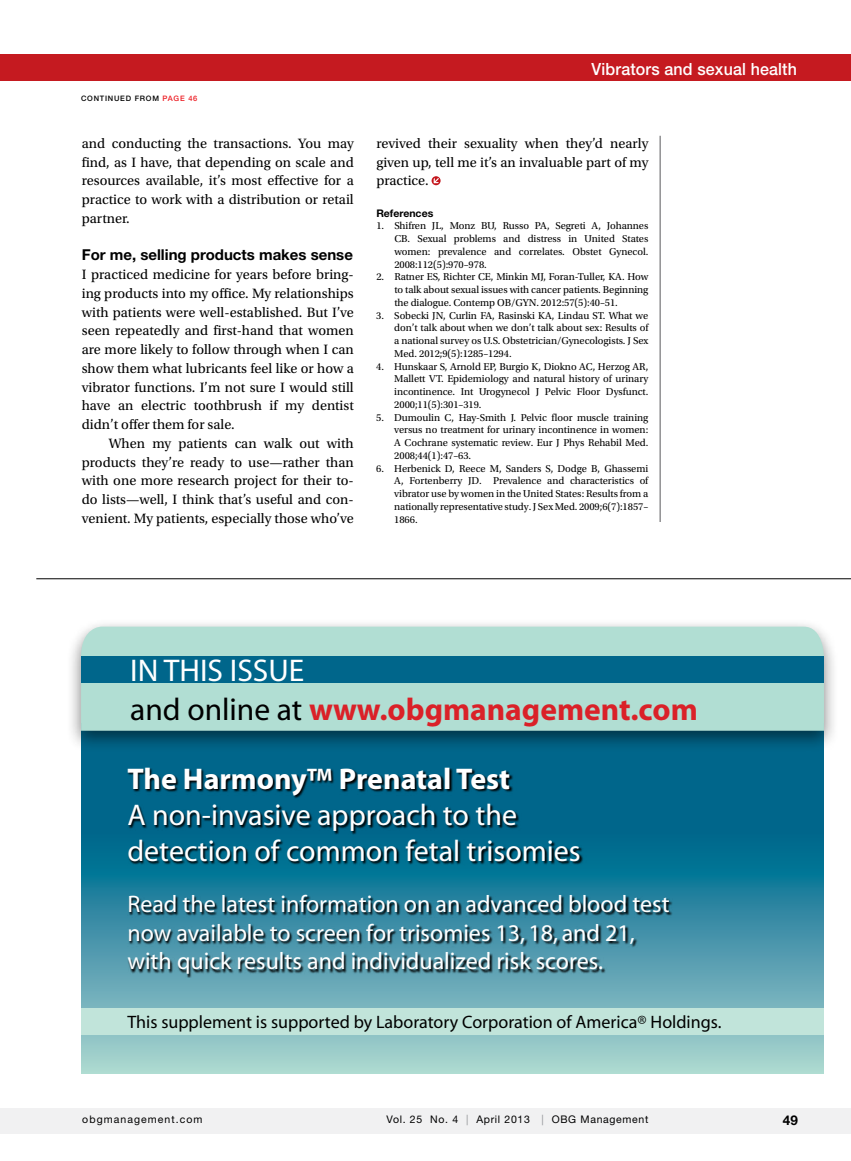
<style>
.page{position:relative;width:851px;height:1161px;background:#fff}
.page>*{position:absolute;margin:0;border:0;box-sizing:border-box;transform-origin:0 0}
.t1{font:700 31.5px/39px "Myriad";color:#da2128}
.t2{font:30px/36px "Myriad";color:#fff}
.t3{font:700 30px "Myriad";color:#fff}
.t4{font:24px/28.8px "Myriad";color:#fff}
.t5{font:18px "Myriad";color:#000}
.t6{font:500 16.8px "Helvetica Neue LT Std";letter-spacing:.01em;color:#fff;scale:.95 1}
.t7{font:700 15px "Helvetica Neue LT Std";color:#000}
.t8{font:14.25px/18.8px "Utopia Std";color:#000;text-align:justify}
.t9{font:700 13.5px "Helvetica Neue LT Std";color:#000}
.t10{font:10.5px/12.8px "Utopia Std";letter-spacing:-.005em;color:#000;text-align:justify}
.t11{font:10.5px "Helvetica Neue LT Std";letter-spacing:.065em;color:#000}
.t12{font:10.5px "Helvetica Neue LT Std";letter-spacing:.1em;color:#000}
.t13{font:700 10.5px "Helvetica Neue LT Std";color:#000}
.t14{font:500 7.5px "Helvetica Neue LT Std";letter-spacing:.1em;color:#000}
.s1{color:#ed1d24}
.s2{font-weight:400;color:#fff}
.s3{font-weight:400;color:#000}
.s4{color:#939598}
</style>
<div class="page">
<hr style="left:659px;top:136px;width:1px;height:386px;background:#58595b">
<div style="left:0;top:1108px;width:850px;height:26px;background:#f1f1f2"></div>
<div style="left:0;top:54px;width:850px;height:27px;background:#c51a20"></div>
<svg style="left:431px;top:176px;width:9px;height:9px"></svg>
<svg style="left:81px;top:752px;width:743px;height:321px;background:#4e9aac"></svg>
<div style="left:65px;top:617px;width:773px;height:135px;background:#000;opacity:.5"></div>
<div style="left:81px;top:627px;width:743px;height:104px;background:#b1ded3"></div>
<div style="left:81px;top:656px;width:743px;height:27px;background:#00668b"></div>
<div style="left:81px;top:1008px;width:743px;height:27px;background:#c1e4da"></div>
<svg style="left:128px;top:768px;width:544px;height:210px;background:#186a84"></svg>
<hr style="left:36px;top:578px;width:814px;height:1px;background:#000">
<p class="t14" style="left:81px;top:94px;width:118px">continued from <span class="s1">page 46</span></p>
<h3 class="t8" style="left:82px;top:134px;width:273px">and conducting the transactions. You may find, as I have, that depending on scale and resources available, it’s most effective for a practice to work with a distribution or retail partner.</h3>
<h3 class="t7" style="left:82px;top:246px;width:273px">For me, selling products makes sense</h3>
<p class="t8" style="left:82px;top:265px;width:273px">I practiced medicine for years before bring&shy;ing products into my office. My relationships with patients were well-established. But I’ve seen repeatedly and first-hand that women are more likely to follow through when I can show them what lubricants feel like or how a vibrator functions. I’m not sure I would still have an electric toothbrush if my dentist didn’t offer them for sale.</p>
<h3 class="t8" style="left:82px;top:434px;width:273px;text-indent:27px">When my patients can walk out with products they’re ready to use—rather than with one more research project for their to&shy;do lists—well, I think that’s useful and con&shy;venient. My patients, especially those who’ve</h3>
<h3 class="t6" style="left:591px;top:59px;width:218px">Vibrators and sexual health</h3>
<h3 class="t8" style="left:376px;top:134px;width:273px">revived their sexuality when they’d nearly given up, tell me it’s an invaluable part of my practice.</h3>
<p class="t13" style="left:376px;top:207px;width:58px">References</p>
<p class="t10" style="left:394px;top:220px;width:255px;text-indent:-18px">1. Shifren JL, Monz BU, Russo PA, Segreti A, Johannes CB. Sexual problems and distress in United States women: prevalence and correlates. Obstet Gynecol.<br>2008:112(5):970–978.</p>
<p class="t10" style="left:394px;top:271px;width:255px;text-indent:-18px">2. Ratner ES, Richter CE, Minkin MJ, Foran-Tuller, KA. How to talk about sexual issues with cancer patients. Beginning the dialogue. Contemp OB/GYN. 2012:57(5):40–51.</p>
<p class="t10" style="left:394px;top:309px;width:255px;text-indent:-18px">3. Sobecki JN, Curlin FA, Rasinski KA, Lindau ST. What we don’t talk about when we don’t talk about sex: Results of a national survey os U.S. Obstetrician/Gynecologists. J Sex Med. 2012;9(5):1285–1294.</p>
<p class="t10" style="left:394px;top:360px;width:255px;text-indent:-18px">4. Hunskaar S, Arnold EP, Burgio K, Diokno AC, Herzog AR, Mallett VT. Epidemiology and natural history of urinary incontinence. Int Urogynecol J Pelvic Floor Dysfunct.<br>2000;11(5):301–319.</p>
<p class="t10" style="left:394px;top:411px;width:255px;text-indent:-18px">5. Dumoulin C, Hay-Smith J. Pelvic floor muscle training versus no treatment for urinary incontinence in women:<br>A Cochrane systematic review. Eur J Phys Rehabil Med.<br>2008;44(1):47–63.</p>
<p class="t10" style="left:394px;top:462px;width:255px;text-indent:-18px">6. Herbenick D, Reece M, Sanders S, Dodge B, Ghassemi A, Fortenberry JD. Prevalence and characteristics of vibrator use by women in the United States: Results from a nationally representative study. J Sex Med. 2009;6(7):1857– 1866.</p>
<h1 class="t1" style="left:130px;top:652px;width:569px"><span class="s2">IN THIS ISSUE<br></span><span class="s3">and online at</span> www.obgmanagement.com</h1>
<h2 class="t3" style="left:127px;top:764px;width:384px">The Harmony™ Prenatal Test</h2>
<h2 class="t2" style="left:127px;top:799px;width:455px">A non-invasive approach to the detection of common fetal trisomies</h2>
<h3 class="t4" style="left:127px;top:890px;width:543px">Read the latest information on an advanced blood test now available to screen for trisomies 13, 18, and 21, with quick results and individualized risk scores.</h3>
<h3 class="t5" style="left:127px;top:1013px;width:595px">This supplement is supported by Laboratory Corporation of America® Holdings.</h3>
<p class="t12" style="left:82px;top:1114px;width:122px">obgmanagement.com</p>
<p class="t11" style="left:386px;top:1114px;width:263px">Vol. 25 No. 4 <span class="s4">|</span> April 2013 <span class="s4">|</span> OBG Management</p>
<p class="t9" style="left:782px;top:1112px;width:17px">49</p>
</div>
